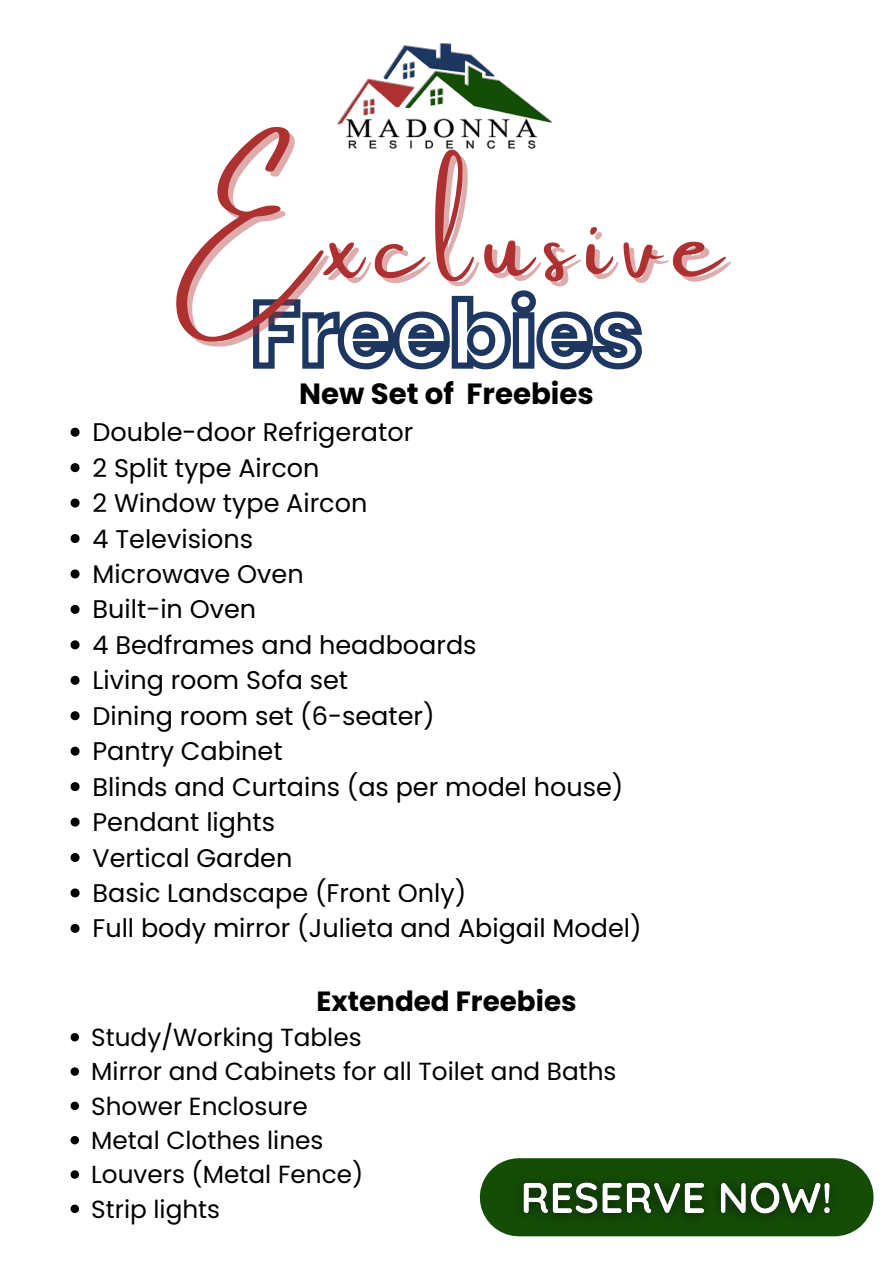
<style>
.page{position:relative;width:893px;height:1263px;background:#fff}
.page>*{position:absolute;margin:0;border:0;box-sizing:border-box;transform-origin:0 0}
.t1{font:103.5px "Amsterdam One";letter-spacing:.125em;color:#ae3132}
.t2{font:700 29.25px "Poppins";color:#000}
.t3{font:700 27.75px "Poppins";color:#000}
.t4{font:25.5px "Poppins";color:#000}
.t5{font:24.75px "Poppins";color:#000}
</style>
<div class="page">
<svg style="left:71px;top:428px;width:9px;height:9px"></svg>
<svg style="left:71px;top:463px;width:9px;height:9px"></svg>
<svg style="left:71px;top:499px;width:9px;height:9px"></svg>
<svg style="left:71px;top:534px;width:9px;height:9px"></svg>
<svg style="left:71px;top:569px;width:9px;height:9px"></svg>
<svg style="left:71px;top:605px;width:9px;height:9px"></svg>
<svg style="left:71px;top:640px;width:9px;height:9px"></svg>
<svg style="left:71px;top:676px;width:9px;height:9px"></svg>
<svg style="left:71px;top:711px;width:9px;height:9px"></svg>
<svg style="left:71px;top:747px;width:9px;height:9px"></svg>
<svg style="left:71px;top:782px;width:9px;height:9px"></svg>
<svg style="left:71px;top:817px;width:9px;height:9px"></svg>
<svg style="left:71px;top:853px;width:9px;height:9px"></svg>
<svg style="left:71px;top:888px;width:9px;height:9px"></svg>
<svg style="left:71px;top:924px;width:9px;height:9px"></svg>
<svg style="left:71px;top:1033px;width:8px;height:8px"></svg>
<svg style="left:71px;top:1067px;width:8px;height:9px"></svg>
<svg style="left:71px;top:1102px;width:8px;height:8px"></svg>
<svg style="left:71px;top:1136px;width:8px;height:8px"></svg>
<svg style="left:71px;top:1170px;width:8px;height:9px"></svg>
<svg style="left:71px;top:1204px;width:8px;height:9px"></svg>
<img style="left:337px;top:43px;width:215px;height:106px">
<svg style="left:253px;top:290px;width:389px;height:80px"></svg>
<div style="left:519px;top:1158px;width:315px;height:78px;background:#154d07"></div>
<img style="left:506px;top:1165px;width:342px;height:68px">
<p class="t1" style="left:170px;top:186px;width:553px">Exclusive</p>
<p class="t2" style="left:299px;top:373px;width:296px">New Set of Freebies</p>
<p class="t4" style="left:93px;top:414px;width:322px">Double-door Refrigerator</p>
<p class="t4" style="left:93px;top:450px;width:228px">2 Split type Aircon</p>
<p class="t4" style="left:93px;top:485px;width:276px">2 Window type Aircon</p>
<p class="t4" style="left:93px;top:521px;width:162px">4 Televisions</p>
<p class="t4" style="left:93px;top:556px;width:213px">Microwave Oven</p>
<p class="t4" style="left:93px;top:592px;width:165px">Built-in Oven</p>
<p class="t4" style="left:93px;top:627px;width:385px">4 Bedframes and headboards</p>
<p class="t4" style="left:93px;top:662px;width:257px">Living room Sofa set</p>
<p class="t4" style="left:93px;top:698px;width:344px">Dining room set (6-seater)</p>
<p class="t4" style="left:93px;top:733px;width:192px">Pantry Cabinet</p>
<p class="t4" style="left:93px;top:769px;width:532px">Blinds and Curtains (as per model house)</p>
<p class="t4" style="left:93px;top:804px;width:184px">Pendant lights</p>
<p class="t4" style="left:93px;top:840px;width:201px">Vertical Garden</p>
<p class="t4" style="left:93px;top:875px;width:375px">Basic Landscape (Front Only)</p>
<p class="t4" style="left:93px;top:910px;width:551px">Full body mirror (Julieta and Abigail Model)</p>
<p class="t3" style="left:317px;top:981px;width:261px">Extended Freebies</p>
<p class="t5" style="left:91px;top:1020px;width:272px">Study/Working Tables</p>
<p class="t5" style="left:91px;top:1054px;width:527px">Mirror and Cabinets for all Toilet and Baths</p>
<p class="t5" style="left:91px;top:1088px;width:218px">Shower Enclosure</p>
<p class="t5" style="left:91px;top:1123px;width:234px">Metal Clothes lines</p>
<p class="t5" style="left:91px;top:1157px;width:273px">Louvers (Metal Fence)</p>
<p class="t5" style="left:91px;top:1191px;width:130px">Strip lights</p>
</div>
